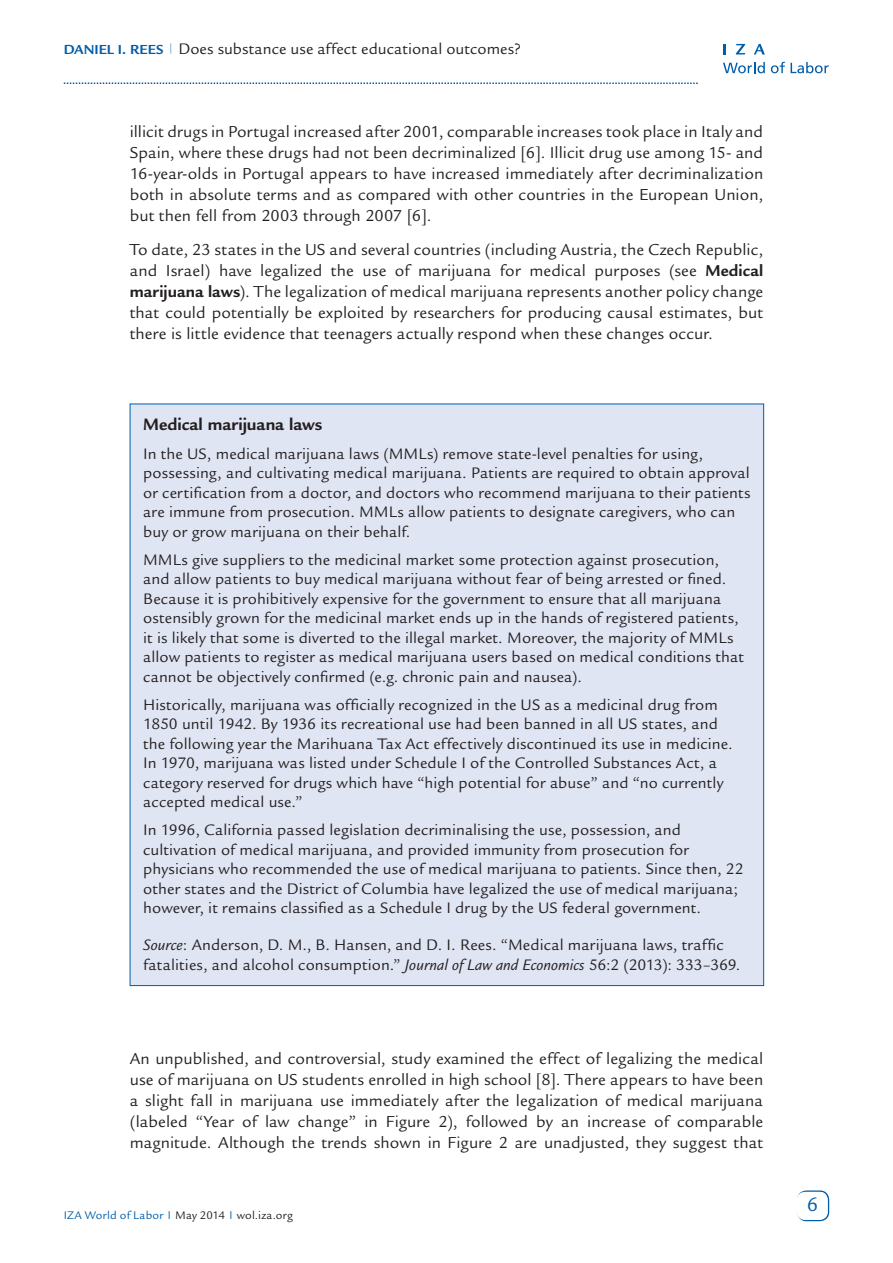
<style>
.page{position:relative;width:893px;height:1263px;background:#fff}
.page>*{position:absolute;margin:0;border:0;box-sizing:border-box;transform-origin:0 0}
.t1{font:21px "Legacy Sans Std";color:#015dab}
.t2{font:700 18px "Legacy Sans Std";color:#231f20}
.t3{font:17.25px/21px "Legacy Sans Std";letter-spacing:.005em;color:#231f20;text-align:justify}
.t4{font:16.5px/19.5px "Legacy Sans Std";letter-spacing:.01em;color:#231f20}
.t5{font:12px "Legacy Sans Std";letter-spacing:.015em;color:#231f20}
.s1{font-weight:700;font-size:14.25px;color:#015dab}
.s2{font-weight:700}
.s3{font-style:italic}
.s4{color:#015dab}
</style>
<div class="page">
<div style="left:797px;top:1190px;width:32px;height:31px;border:2px solid #015dab;border-radius:9px"></div>
<div style="left:797px;top:1192px;width:31px;height:28px;background:#fff;border-radius:9px"></div>
<svg style="left:64px;top:82px;width:634px;height:2px"></svg>
<svg style="left:723px;top:62px;width:42px;height:11px"></svg>
<svg style="left:771px;top:62px;width:14px;height:11px"></svg>
<svg style="left:791px;top:62px;width:38px;height:11px"></svg>
<svg style="left:723px;top:44px;width:3px;height:10px"></svg>
<svg style="left:736px;top:44px;width:9px;height:10px"></svg>
<svg style="left:754px;top:44px;width:11px;height:10px"></svg>
<div style="left:130px;top:404px;width:634px;height:581px;background:#e0e5f3"></div>
<p class="t4" style="left:64px;top:39px;width:459px"><span class="s1">Daniel I . Rees</span> <sup>|</sup> Does substance use affect educational outcomes?</p>
<p class="t3" style="left:130px;top:122px;width:635px">illicit drugs in Portugal increased after 2001, comparable increases took place in Italy and Spain, where these drugs had not been decriminalized [6]. Illicit drug use among 15- and 16-year-olds in Portugal appears to have increased immediately after decriminalization both in absolute terms and as compared with other countries in the European Union, but then fell from 2003 through 2007 [6].</p>
<p class="t3" style="left:130px;top:239px;width:635px">To date, 23 states in the US and several countries (including Austria, the Czech Republic, and Israel) have legalized the use of marijuana for medical purposes (see <span class="s2">Medical marijuana laws</span>). The legalization of medical marijuana represents another policy change that could potentially be exploited by researchers for producing causal estimates, but there is little evidence that teenagers actually respond when these changes occur.</p>
<p class="t2" style="left:143px;top:413px;width:181px">Medical marijuana laws</p>
<p class="t4" style="left:143px;top:444px;width:609px">In the US, medical marijuana laws (MMLs) remove state-level penalties for using, possessing, and cultivating medical marijuana. Patients are required to obtain approval or certification from a doctor, and doctors who recommend marijuana to their patients are immune from prosecution. MMLs allow patients to designate caregivers, who can buy or grow marijuana on their behalf.</p>
<p class="t4" style="left:143px;top:550px;width:602px">MMLs give suppliers to the medicinal market some protection against prosecution, and allow patients to buy medical marijuana without fear of being arrested or fined.<br>Because it is prohibitively expensive for the government to ensure that all marijuana ostensibly grown for the medicinal market ends up in the hands of registered patients, it is likely that some is diverted to the illegal market. Moreover, the majority of MMLs allow patients to register as medical marijuana users based on medical conditions that cannot be objectively confirmed (e.g. chronic pain and nausea).</p>
<p class="t4" style="left:143px;top:695px;width:591px">Historically, marijuana was officially recognized in the US as a medicinal drug from 1850 until 1942. By 1936 its recreational use had been banned in all US states, and the following year the Marihuana Tax Act effectively discontinued its use in medicine.<br>In 1970, marijuana was listed under Schedule I of the Controlled Substances Act, a category reserved for drugs which have “high potential for abuse” and “no currently accepted medical use.”</p>
<p class="t4" style="left:143px;top:820px;width:602px">In 1996, California passed legislation decriminalising the use, possession, and cultivation of medical marijuana, and provided immunity from prosecution for physicians who recommended the use of medical marijuana to patients. Since then, 22 other states and the District of Columbia have legalized the use of medical marijuana; however, it remains classified as a Schedule I drug by the US federal government.</p>
<p class="t4" style="left:143px;top:935px;width:599px"><span class="s3">Source</span>: Anderson, D. M., B. Hansen, and D. I. Rees. “Medical marijuana laws, traffic fatalities, and alcohol consumption.” <span class="s3">Journal of Law and Economics</span> 56:2 (2013): 333–369.</p>
<p class="t3" style="left:130px;top:1048px;width:635px">An unpublished, and controversial, study examined the effect of legalizing the medical use of marijuana on US students enrolled in high school [8]. There appears to have been a slight fall in marijuana use immediately after the legalization of medical marijuana (labeled “Year of law change” in Figure 2), followed by an increase of comparable magnitude. Although the trends shown in Figure 2 are unadjusted, they suggest that</p>
<p class="t5" style="left:64px;top:1208px;width:231px"><span class="s4">IZA World of Labor</span> <sup>|</sup> May 2014 <sup>|</sup> wol.iza.org</p>
<p class="t1" style="left:807px;top:1192px;width:13px">6</p>
</div>
